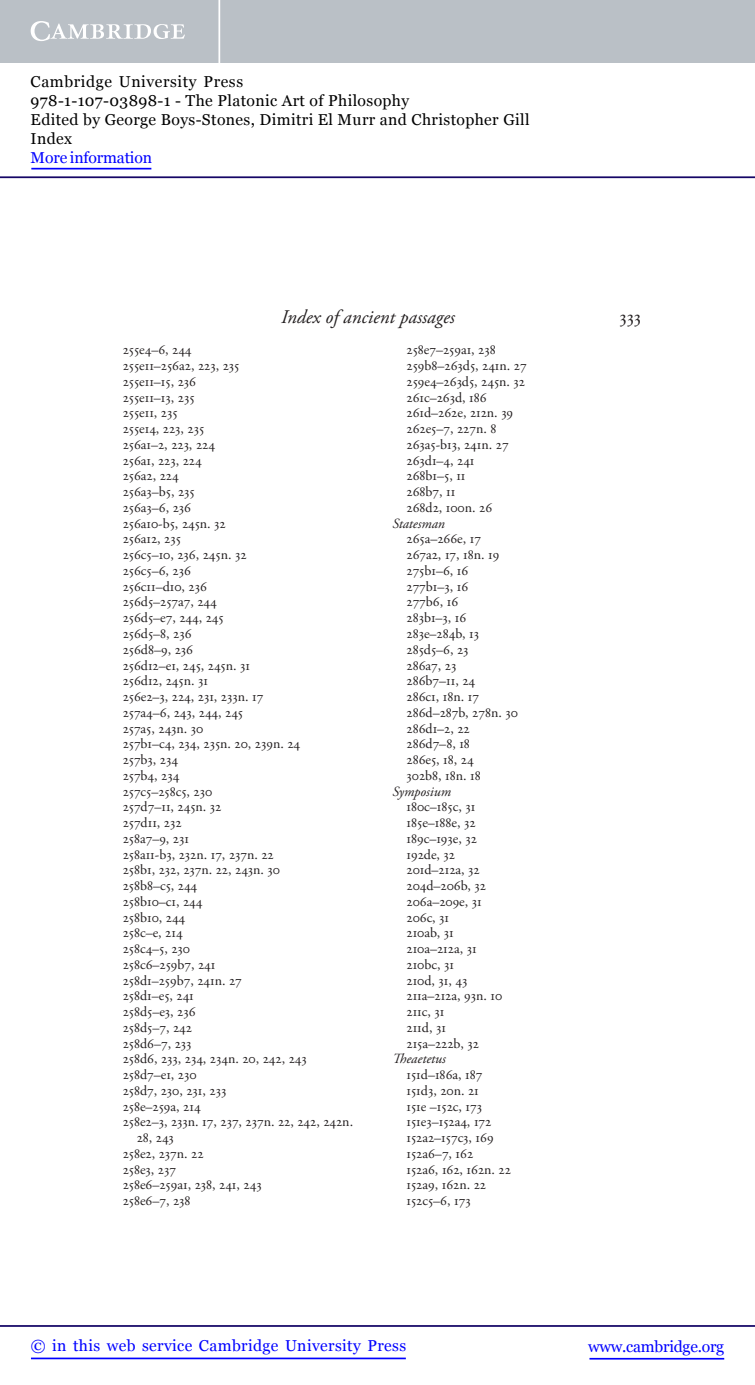
<style>
.page{position:relative;width:755px;height:1385px;background:#fff}
.page>*{position:absolute;margin:0;border:0;box-sizing:border-box;transform-origin:0 0}
.t1{font:italic 19.25px "Adobe Garamond Pro";color:#231f20}
.t2{font:19.25px "Adobe Garamond Pro";color:#231f20}
.t3{font:15.75px/18.9px "Georgia";letter-spacing:.025em;color:#000}
.t4{font:15.75px "Georgia";letter-spacing:.025em;color:#00f}
.t5{font:15.75px "Georgia";letter-spacing:-.015em;color:#00f}
.t6{font:15.75px "Georgia";letter-spacing:-.01em;color:#00f}
.t7{font:14px/15.8px "Adobe Garamond Pro";color:#231f20}
.t8{font:italic 14px "Adobe Garamond Pro";color:#231f20}
</style>
<div class="page">
<hr style="left:589px;top:1358px;width:134px;height:1px;background:#00f">
<hr style="left:0;top:1325px;width:754px;height:2px;background:#150666">
<hr style="left:31px;top:1357px;width:374px;height:2px;background:#00f">
<div style="left:0;top:0;width:754px;height:63px;background:#bac0c6"></div>
<svg style="left:31px;top:21px;width:154px;height:20px"></svg>
<hr style="left:218px;top:0;width:2px;height:63px;background:#fff">
<hr style="left:0;top:176px;width:754px;height:2px;background:#150666">
<hr style="left:31px;top:168px;width:120px;height:1px;background:#00f">
<p class="t3" style="left:31px;top:72px;width:500px">Cambridge University Press<br>978-1-107-03898-1 - The Platonic Art of Philosophy<br>Edited by George Boys-Stones, Dimitri El Murr and Christopher Gill Index</p>
<p class="t6" style="left:31px;top:148px;width:123px">More information</p>
<h1 class="t1" style="left:281px;top:309px;width:175px">Index of ancient passages</h1>
<h1 class="t2" style="left:619px;top:309px;width:23px">333</h1>
<p class="t7" style="left:123px;top:343px;width:70px">255e4–6, 244</p>
<p class="t7" style="left:123px;top:359px;width:118px">255e11–256a2, 223 , 235</p>
<p class="t7" style="left:123px;top:375px;width:75px">255e11–15, 236</p>
<p class="t7" style="left:123px;top:391px;width:73px">255e11–13, 235</p>
<p class="t7" style="left:123px;top:406px;width:56px">255e11, 235</p>
<p class="t7" style="left:123px;top:422px;width:83px">255e14, 223 , 235</p>
<p class="t7" style="left:123px;top:438px;width:94px">256a1–2, 223 , 224</p>
<p class="t7" style="left:123px;top:454px;width:80px">256a1, 223 , 224</p>
<p class="t7" style="left:123px;top:469px;width:57px">256a2, 224</p>
<p class="t7" style="left:123px;top:485px;width:74px">256a3–b5, 235</p>
<p class="t7" style="left:123px;top:501px;width:70px">256a3–6, 236</p>
<p class="t7" style="left:123px;top:517px;width:104px">256a10-b5, 245n. 32</p>
<p class="t7" style="left:123px;top:532px;width:60px">256a12, 235</p>
<p class="t7" style="left:123px;top:548px;width:125px">256c5–10, 236 , 245n. 32</p>
<p class="t7" style="left:123px;top:564px;width:70px">256c5–6, 236</p>
<p class="t7" style="left:123px;top:580px;width:86px">256c11–d10, 236</p>
<p class="t7" style="left:123px;top:595px;width:96px">256d5–257a7, 244</p>
<p class="t7" style="left:123px;top:611px;width:102px">256d5–e7, 244 , 245</p>
<p class="t7" style="left:123px;top:627px;width:70px">256d5–8, 236</p>
<p class="t7" style="left:123px;top:643px;width:72px">256d8–9, 236</p>
<p class="t7" style="left:123px;top:658px;width:129px">256d12–e1, 245 , 245n. 31</p>
<p class="t7" style="left:123px;top:674px;width:87px">256d12, 245n. 31</p>
<p class="t7" style="left:123px;top:690px;width:142px">256e2–3, 224 , 231 , 233n. 17</p>
<p class="t7" style="left:123px;top:706px;width:122px">257a4–6, 243 , 244 , 245</p>
<p class="t7" style="left:123px;top:721px;width:82px">257a5, 243n. 30</p>
<p class="t7" style="left:123px;top:737px;width:179px">257b1–c4, 234 , 235n. 20 , 239n. 24</p>
<p class="t7" style="left:123px;top:753px;width:57px">257b3, 234</p>
<p class="t7" style="left:123px;top:769px;width:58px">257b4, 234</p>
<p class="t7" style="left:123px;top:784px;width:91px">257c5–258c5, 230</p>
<p class="t7" style="left:123px;top:800px;width:100px">257d7–11, 245n. 32</p>
<p class="t7" style="left:123px;top:816px;width:60px">257d11, 232</p>
<p class="t7" style="left:123px;top:832px;width:68px">258a7–9, 231</p>
<p class="t7" style="left:123px;top:847px;width:152px">258a11-b3, 232n. 17 , 237n. 22</p>
<p class="t7" style="left:123px;top:863px;width:159px">258b1, 232 , 237n. 22 , 243n. 30</p>
<p class="t7" style="left:123px;top:879px;width:76px">258b8–c5, 244</p>
<p class="t7" style="left:123px;top:895px;width:81px">258b10–c1, 244</p>
<p class="t7" style="left:123px;top:910px;width:64px">258b10, 244</p>
<p class="t7" style="left:123px;top:926px;width:61px">258c–e, 214</p>
<p class="t7" style="left:123px;top:942px;width:69px">258c4–5, 230</p>
<p class="t7" style="left:123px;top:958px;width:94px">258c6–259b7, 241</p>
<p class="t7" style="left:123px;top:973px;width:121px">258d1–259b7, 241n. 27</p>
<p class="t7" style="left:123px;top:989px;width:73px">258d1–e5, 241</p>
<p class="t7" style="left:123px;top:1005px;width:74px">258d5–e3, 236</p>
<p class="t7" style="left:123px;top:1021px;width:71px">258d5–7, 242</p>
<p class="t7" style="left:123px;top:1036px;width:70px">258d6–7, 233</p>
<p class="t7" style="left:123px;top:1052px;width:185px">258d6, 233 , 234 , 234n. 20 , 242 , 243</p>
<p class="t7" style="left:123px;top:1068px;width:75px">258d7–e1, 230</p>
<p class="t7" style="left:123px;top:1084px;width:105px">258d7, 230 , 231 , 233</p>
<p class="t7" style="left:123px;top:1099px;width:79px">258e–259a, 214</p>
<p class="t7" style="left:123px;top:1115px;width:232px">258e2–3, 233n. 17 , 237 , 237n. 22 , 242 , 242n.</p>
<p class="t7" style="left:137px;top:1131px;width:39px">28 , 243</p>
<p class="t7" style="left:123px;top:1147px;width:82px">258e2, 237n. 22</p>
<p class="t7" style="left:123px;top:1162px;width:55px">258e3, 237</p>
<p class="t7" style="left:123px;top:1178px;width:140px">258e6–259a1, 238 , 241 , 243</p>
<p class="t7" style="left:123px;top:1194px;width:69px">258e6–7, 238</p>
<p class="t7" style="left:406px;top:343px;width:122px">258e7–259a1, 238<br>259b8–263d5, 241n. 27<br>259e4–263d5, 245n. 32<br>261c–263d, 186<br>261d–262e, 212n. 39<br>262e5–7, 227n. 8<br>263a5-b13, 241n. 27<br>263d1–4, 241<br>268b1–5, 11<br>268b7, 11<br>268d2, 100n. 26</p>
<p class="t8" style="left:392px;top:518px;width:54px">Statesman</p>
<p class="t7" style="left:406px;top:532px;width:113px">265a–266e, 17<br>267a2, 17 , 18n. 19<br>275b1–6, 16<br>277b1–3, 16<br>277b6, 16<br>283b1–3, 16<br>283e–284b, 13<br>285d5–6, 23<br>286a7, 23<br>286b7–11, 24<br>286c1, 18n. 17<br>286d–287b, 278n. 30<br>286d1–2, 22<br>286d7–8, 18<br>286e5, 18 , 24<br>302b8, 18n. 18</p>
<p class="t8" style="left:392px;top:785px;width:60px">Symposium</p>
<p class="t7" style="left:406px;top:800px;width:97px">180c–185c, 31<br>185e–188e, 32<br>189c–193e, 32<br>192de, 32<br>201d–212a, 32<br>204d–206b, 32<br>206a–209e, 31<br>206c, 31<br>210ab, 31<br>210a–212a, 31<br>210bc, 31<br>210d, 31 , 43<br>211a–212a, 93n. 10<br>211c, 31<br>211d, 31<br>215a–222b, 32</p>
<p class="t8" style="left:392px;top:1053px;width:55px">Theaetetus</p>
<p class="t7" style="left:406px;top:1068px;width:106px">151d–186a, 187<br>151d3, 20n. 21<br>151e –152c, 173<br>151e3–152a4, 172<br>152a2–157c3, 169<br>152a6–7, 162<br>152a6, 162 , 162n. 22<br>152a9, 162n. 22<br>152c5–6, 173</p>
<p class="t4" style="left:31px;top:1337px;width:376px">© in this web service Cambridge University Press</p>
<p class="t5" style="left:587px;top:1337px;width:137px">www.cambridge.org</p>
</div>
